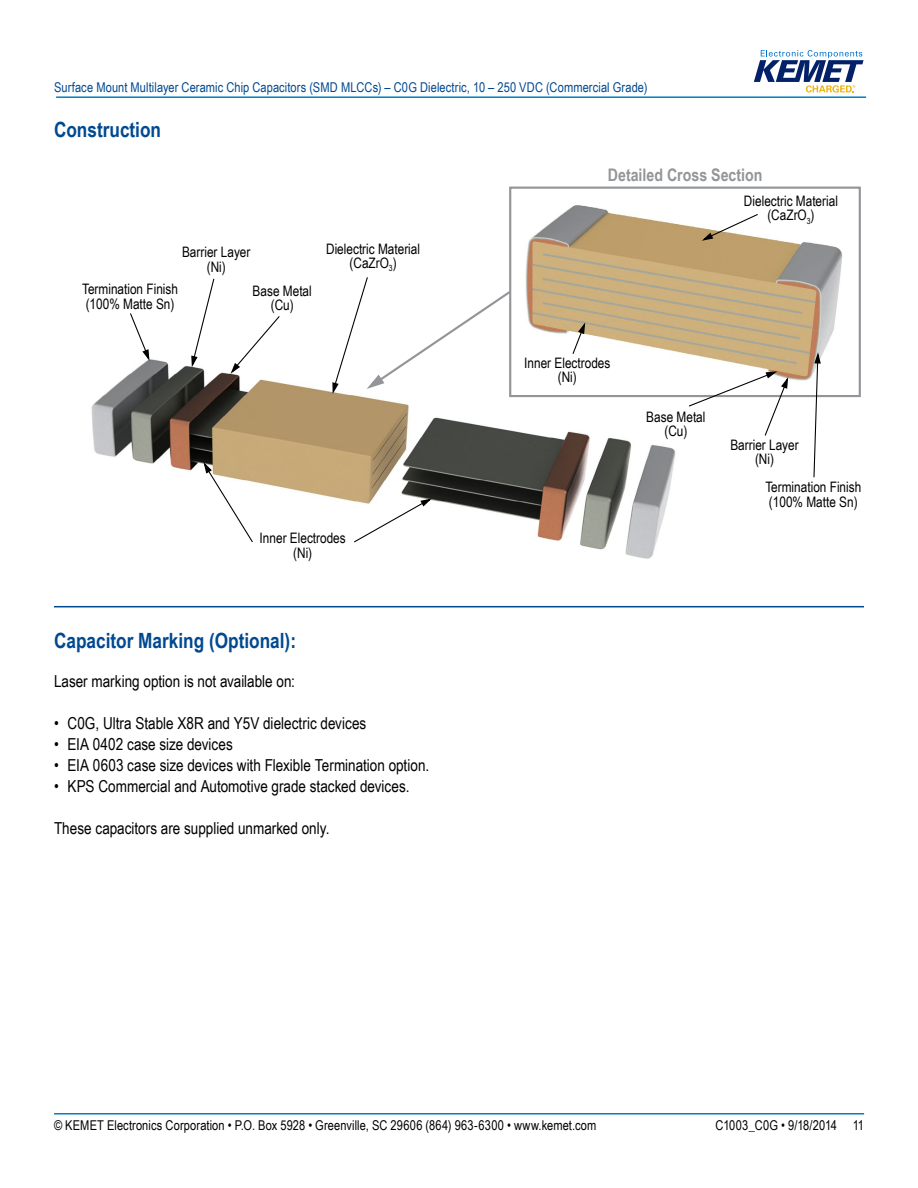
<style>
.page{position:relative;width:918px;height:1188px;background:#fff}
.page>*{position:absolute;margin:0;border:0;box-sizing:border-box;transform-origin:0 0}
.t1{font:700 21px "Arial Narrow";color:#004990}
.t2{font:700 17.25px "Arial Narrow";color:#939598}
.t3{font:16.5px "Arial Narrow";color:#000}
.t4{font:14.4px/14.4px "Arial Narrow";color:#000;text-align:center}
.t5{font:13.5px "Arial Narrow";letter-spacing:.01em;color:#004990}
.t6{font:13.5px "Arial Narrow";letter-spacing:.01em;color:#000}
.t7{font:13.5px "Arial Narrow";letter-spacing:-.015em;color:#000}
</style>
<div class="page">
<hr style="left:54px;top:1113px;width:810px;height:2px;background:#007dc3">
<hr style="left:56px;top:96px;width:810px;height:2px;background:#007dc3">
<svg style="left:754px;top:50px;width:110px;height:43px"></svg>
<hr style="left:54px;top:606px;width:810px;height:1px;background:#004990">
<img style="left:91px;top:359px;width:582px;height:200px">
<img style="left:433px;top:186px;width:428px;height:284px">
<svg style="left:332px;top:276px;width:181px;height:120px"></svg>
<div style="left:509px;top:187px;width:352px;height:210px;border:2px solid #939598"></div>
<svg style="left:572px;top:320px;width:14px;height:35px"></svg>
<svg style="left:813px;top:350px;width:9px;height:128px"></svg>
<svg style="left:353px;top:497px;width:81px;height:46px"></svg>
<svg style="left:202px;top:460px;width:52px;height:83px"></svg>
<svg style="left:129px;top:313px;width:21px;height:50px"></svg>
<svg style="left:191px;top:278px;width:24px;height:92px"></svg>
<svg style="left:229px;top:316px;width:52px;height:60px"></svg>
<svg style="left:699px;top:213px;width:60px;height:29px"></svg>
<svg style="left:688px;top:370px;width:101px;height:67px"></svg>
<p class="t5" style="left:54px;top:77px;width:595px">Surface Mount Multilayer Ceramic Chip Capacitors (SMD MLCCs) – C0G Dielectric, 10 – 250 VDC (Commercial Grade)</p>
<p class="t1" style="left:54px;top:113px;width:109px">Construction</p>
<p class="t2" style="left:608px;top:162px;width:156px">Detailed Cross Section</p>
<p class="t4" style="left:182px;top:244px;width:70px">Barrier Layer (Ni)</p>
<p class="t4" style="left:82px;top:282px;width:97px;text-align:left">Termination Finish (100% Matte Sn)</p>
<p class="t4" style="left:253px;top:283px;width:61px">Base Metal (Cu)</p>
<p class="t4" style="left:326px;top:241px;width:96px">Dielectric Material (CaZrO<sub>3</sub>)</p>
<p class="t4" style="left:260px;top:531px;width:88px">Inner Electrodes (Ni)</p>
<p class="t1" style="left:54px;top:625px;width:244px">Capacitor Marking (Optional):</p>
<p class="t3" style="left:54px;top:669px;width:242px">Laser marking option is not available on:</p>
<p class="t3" style="left:54px;top:711px;width:314px">• C0G, Ultra Stable X8R and Y5V dielectric devices</p>
<p class="t3" style="left:54px;top:732px;width:180px">• EIA 0402 case size devices</p>
<p class="t3" style="left:54px;top:753px;width:377px">• EIA 0603 case size devices with Flexible Termination option.</p>
<p class="t3" style="left:54px;top:774px;width:357px">• KPS Commercial and Automotive grade stacked devices.</p>
<p class="t3" style="left:54px;top:816px;width:277px">These capacitors are supplied unmarked only.</p>
<p class="t4" style="left:744px;top:193px;width:96px">Dielectric Material (CaZrO<sub>3</sub>)</p>
<p class="t4" style="left:524px;top:355px;width:88px">Inner Electrodes (Ni)</p>
<p class="t4" style="left:646px;top:409px;width:61px">Base Metal (Cu)</p>
<p class="t4" style="left:730px;top:437px;width:70px">Barrier Layer (Ni)</p>
<p class="t4" style="left:765px;top:480px;width:98px;text-align:left">Termination Finish (100% Matte Sn)</p>
<p class="t6" style="left:54px;top:1116px;width:544px">© KEMET Electronics Corporation • P.O. Box 5928 • Greenville, SC 29606 (864) 963-6300 • www.kemet.com</p>
<p class="t7" style="left:716px;top:1116px;width:150px">C1003_C0G • 9/18/2014 11</p>
</div>
